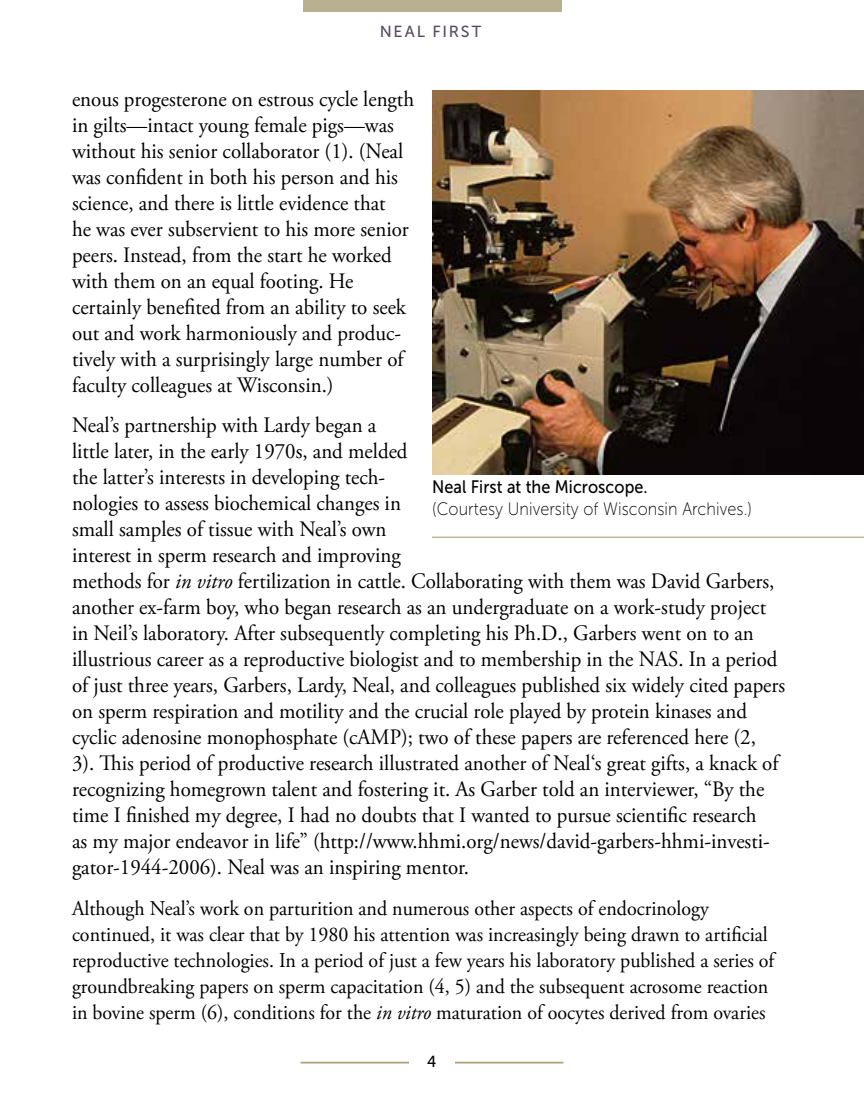
<style>
.page{position:relative;width:864px;height:1098px;background:#fff}
.page>*{position:absolute;margin:0;border:0;box-sizing:border-box;transform-origin:0 0}
.t1{font:22px/26px "Adobe Garamond Pro";color:#000001;scale:.95 1}
.t2{font:21px/26px "Adobe Garamond Pro";color:#000001;scale:.95 1}
.t3{font:18px "Museo Sans 100";letter-spacing:.005em;color:#000001;scale:.9 1}
.t4{font:18px "Museo Sans 500";letter-spacing:.005em;color:#000001;scale:.9 1}
.t5{font:16px "Museo Sans 500";letter-spacing:.11em;color:#584a65}
.t6{font:16px "Museo Sans 500";color:#000001;scale:.95 1}
.s1{font-style:italic}
</style>
<div class="page">
<hr style="left:301px;top:1062px;width:262px;height:1px;background:#a09569">
<hr style="left:301px;top:1063px;width:262px;height:1px;background:#a09569">
<div style="left:409px;top:1055px;width:45px;height:27px;background:#fff"></div>
<div style="left:303px;top:0;width:258px;height:12px;background:#b9b08f"></div>
<img style="left:432px;top:90px;width:432px;height:384px">
<hr style="left:432px;top:537px;width:432px;height:1px;background:#a09569">
<p class="t5" style="left:380px;top:23px;width:103px">NEAL FIRST</p>
<p class="t1" style="left:72px;top:87px;width:362px">enous progesterone on estrous cycle length in gilts—intact young female pigs—was without his senior collaborator (1). (Neal was confident in both his person and his science, and there is little evidence that<br>he was ever subservient to his more senior peers. Instead, from the start he worked with them on an equal footing. He certainly benefited from an ability to seek out and work harmoniously and produc&shy;tively with a surprisingly large number of faculty colleagues at Wisconsin.)</p>
<p class="t1" style="left:72px;top:413px;width:752px">Neal’s partnership with Lardy began a<br>little later, in the early 1970s, and melded<br>the latter’s interests in developing tech-<br>nologies to assess biochemical changes in<br>small samples of tissue with Neal’s own<br>interest in sperm research and improving<br>methods for <span class="s1">in vitro</span> fertilization in cattle. Collaborating with them was David Garbers, another ex-farm boy, who began research as an undergraduate on a work-study project in Neil’s laboratory. After subsequently completing his Ph.D., Garbers went on to an illustrious career as a reproductive biologist and to membership in the NAS. In a period of just three years, Garbers, Lardy, Neal, and colleagues published six widely cited papers on sperm respiration and motility and the crucial role played by protein kinases and cyclic adenosine monophosphate (cAMP); two of these papers are referenced here (2,<br>3). This period of productive research illustrated another of Neal‘s great gifts, a knack of recognizing homegrown talent and fostering it. As Garber told an interviewer, “By the time I finished my degree, I had no doubts that I wanted to pursue scientific research<br>as my major endeavor in life” (http://www.hhmi.org/news/david-garbers-hhmi-investi&shy;gator-1944-2006). Neal was an inspiring mentor.</p>
<p class="t2" style="left:72px;top:896px;width:741px">Although Neal’s work on parturition and numerous other aspects of endocrinology continued, it was clear that by 1980 his attention was increasingly being drawn to artificial reproductive technologies. In a period of just a few years his laboratory published a series of groundbreaking papers on sperm capacitation (4, 5) and the subsequent acrosome reaction in bovine sperm (6), conditions for the <span class="s1">in vitro</span> maturation of oocytes derived from ovaries</p>
<p class="t4" style="left:432px;top:477px;width:241px">Neal First at the Microscope.</p>
<p class="t3" style="left:432px;top:500px;width:357px">(Courtesy University of Wisconsin Archives.)</p>
<p class="t6" style="left:427px;top:1052px;width:11px">4</p>
</div>
